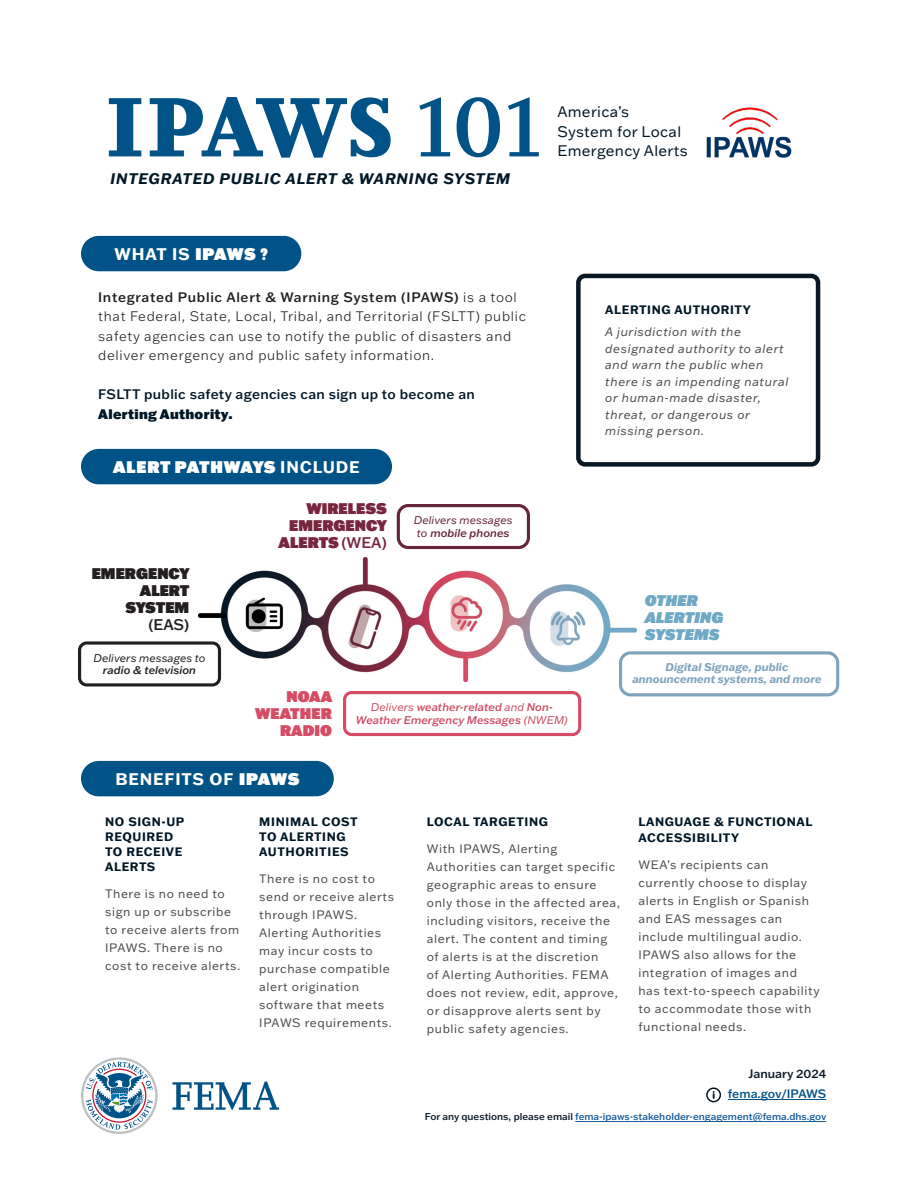
<style>
.page{position:relative;width:918px;height:1188px;background:#fff}
.page>*{position:absolute;margin:0;border:0;box-sizing:border-box;transform-origin:0 0}
.t1{font:900 87.6px "Joanna Nova";letter-spacing:-.04em;color:#005287}
.t2{font:700 16.5px "Franklin Gothic ATF";letter-spacing:.05em;color:#fff}
.t3{font:900 16.5px "Franklin Gothic ATF";letter-spacing:.03em;color:#fff}
.t4{font:900 15.15px/17px "Franklin Gothic ATF";color:#78253f;text-align:right}
.t5{font:italic 900 15.15px/17px "Franklin Gothic ATF";color:#70a9c5}
.t6{font:900 15.15px/17px "Franklin Gothic ATF";color:#231f20;text-align:right}
.t7{font:900 15.15px "Franklin Gothic ATF";color:#d64c64}
.t8{font:500 15.15px "Franklin Gothic ATF";color:#231f20}
.t9{font:15px/19.5px "Franklin Gothic ATF";letter-spacing:.02em;color:#001726}
.t10{font:italic 700 15px "Franklin Gothic ATF";letter-spacing:.05em;color:#001726}
.t11{font:300 13.5px/19.5px "Franklin Gothic ATF";letter-spacing:.05em;color:#231f20}
.t12{font:500 13.5px/19.5px "Franklin Gothic ATF";letter-spacing:.025em;color:#001726}
.t13{font:12px/18px "Franklin Gothic ATF";letter-spacing:.05em;color:#4b4c4d}
.t14{font:italic 12px/16.5px "Franklin Gothic ATF";letter-spacing:.05em;color:#4b4c4d}
.t15{font:700 12px/15px "Franklin Gothic ATF";letter-spacing:.05em;color:#001726}
.t16{font:500 12px "Franklin Gothic ATF";letter-spacing:-.01em;color:#005288}
.t17{font:500 12px "Franklin Gothic ATF";color:#091725}
.t18{font:italic 500 10.95px "Franklin Gothic ATF";color:#ce4d63}
.t19{font:italic 700 10.95px "Franklin Gothic ATF";color:#7da3bd}
.t20{font:italic 10.95px/12.6px "Franklin Gothic ATF";color:#231f20;text-align:center}
.t21{font:italic 10.95px "Franklin Gothic ATF";color:#65253a}
.t22{font:italic 500 10.95px "Franklin Gothic ATF";color:#65253a}
.t23{font:500 9.75px "Franklin Gothic ATF";color:#175d9e}
.s1{font-weight:500}
.s2{font-weight:900}
.s3{font-family:"Anchor";font-weight:900}
.s4{font-weight:700}
.s5{font-weight:400}
.s6{color:#091725}
</style>
<div class="page">
<div style="left:81px;top:449px;width:311px;height:35px;background:#005287;border-radius:18px"></div>
<div style="left:576px;top:274px;width:244px;height:193px;border:4px solid #0a1824;border-radius:7px"></div>
<div style="left:81px;top:761px;width:253px;height:35px;background:#005287;border-radius:18px"></div>
<svg style="left:173px;top:1082px;width:106px;height:28px"></svg>
<svg style="left:81px;top:1057px;width:77px;height:77px"></svg>
<img style="left:706px;top:107px;width:86px;height:51px">
<div style="left:81px;top:236px;width:220px;height:35px;background:#005287;border-radius:18px"></div>
<div style="left:343px;top:691px;width:238px;height:45px;border:3px solid #d64c64;border-radius:7px"></div>
<div style="left:397px;top:504px;width:133px;height:45px;border:3px solid #65253a;border-radius:10px"></div>
<img style="left:199px;top:557px;width:438px;height:125px">
<div style="left:78px;top:641px;width:143px;height:46px;border:3px solid #231f20;border-radius:7px"></div>
<div style="left:619px;top:651px;width:220px;height:45px;border:3px solid #7da3bd;border-radius:10px"></div>
<svg style="left:706px;top:1087px;width:15px;height:15px"></svg>
<hr style="left:728px;top:1099px;width:98px;height:1px;background:#005288">
<hr style="left:575px;top:1121px;width:251px;height:1px;background:#175d9e">
<p class="t1" style="left:104px;top:69px;width:438px">IPAWS <span class="s1">101</span></p>
<p class="t10" style="left:111px;top:168px;width:401px">INTEGRATED PUBLIC ALERT &amp; WARNING SYSTEM</p>
<p class="t9" style="left:557px;top:102px;width:132px">America’s<br>System for Local<br>Emergency Alerts</p>
<p class="t2" style="left:115px;top:243px;width:155px">WHAT IS <span class="s2">IPAWS</span> <span class="s3">?</span></p>
<p class="t11" style="left:98px;top:287px;width:429px"><span class="s1">Integrated Public Alert &amp; Warning System (IPAWS)</span> is a tool that Federal, State, Local, Tribal, and Territorial (FSLTT) public safety agencies can use to notify the public of disasters and deliver emergency and public safety information.</p>
<p class="t12" style="left:98px;top:384px;width:378px">FSLTT public safety agencies can sign up to become an<br><span class="s2">Alerting Authority.</span></p>
<p class="t3" style="left:113px;top:456px;width:248px">ALERT PATHWAYS <span class="s4">INCLUDE</span></p>
<p class="t6" style="left:92px;top:565px;width:99px">EMERGENCY<br>ALERT<br>SYSTEM</p>
<p class="t8" style="left:149px;top:615px;width:42px">(EAS)</p>
<p class="t4" style="left:279px;top:500px;width:110px">WIRELESS<br>EMERGENCY<br>ALERTS <span class="s1">(WEA)</span></p>
<p class="t21" style="left:414px;top:513px;width:100px">Delivers messages</p>
<p class="t22" style="left:417px;top:526px;width:94px"><span class="s5">to</span> mobile phones</p>
<p class="t15" style="left:605px;top:302px;width:147px">ALERTING AUTHORITY</p>
<p class="t14" style="left:605px;top:324px;width:185px">A jurisdiction with the designated authority to alert and warn the public when there is an impending natural or human-made disaster, threat, or dangerous or missing person.</p>
<p class="t5" style="left:645px;top:592px;width:80px">OTHER<br>ALERTING<br>SYSTEMS</p>
<p class="t20" style="left:93px;top:651px;width:114px">Delivers messages to <span class="s1">radio &amp; television</span></p>
<p class="t19" style="left:666px;top:659px;width:124px">Digital Signage, public</p>
<p class="t19" style="left:632px;top:672px;width:191px">announcement systems, and more</p>
<p class="t7" style="left:287px;top:686px;width:47px">NOAA</p>
<p class="t7" style="left:255px;top:703px;width:78px">WEATHER</p>
<p class="t7" style="left:280px;top:720px;width:53px">RADIO</p>
<p class="t2" style="left:115px;top:768px;width:186px">BENEFITS OF <span class="s2">IPAWS</span></p>
<p class="t18" style="left:371px;top:700px;width:183px"><span class="s5">Delivers</span> weather-related <span class="s5">and</span> Non-</p>
<p class="t18" style="left:356px;top:713px;width:213px">Weather Emergency Messages <span class="s5">(NWEM)</span></p>
<p class="t15" style="left:105px;top:814px;width:81px">NO SIGN-UP<br>REQUIRED</p>
<p class="t15" style="left:105px;top:844px;width:79px">TO RECEIVE</p>
<p class="t15" style="left:105px;top:859px;width:52px">ALERTS</p>
<p class="t13" style="left:105px;top:884px;width:137px">There is no need to sign up or subscribe to receive alerts from<br>IPAWS. There is no cost to receive alerts.</p>
<p class="t15" style="left:259px;top:814px;width:100px">MINIMAL COST<br>TO ALERTING<br>AUTHORITIES</p>
<p class="t13" style="left:259px;top:869px;width:136px">There is no cost to send or receive alerts through IPAWS.<br>Alerting Authorities may incur costs to purchase compatible alert origination software that meets<br>IPAWS requirements.</p>
<p class="t15" style="left:427px;top:814px;width:123px">LOCAL TARGETING</p>
<p class="t13" style="left:427px;top:839px;width:195px">With IPAWS, Alerting<br>Authorities can target specific geographic areas to ensure only those in the affected area, including visitors, receive the alert. The content and timing of alerts is at the discretion<br>of Alerting Authorities. FEMA does not review, edit, approve, or disapprove alerts sent by public safety agencies.</p>
<p class="t15" style="left:638px;top:813px;width:176px;line-height:16.5px">LANGUAGE &amp; FUNCTIONAL<br>ACCESSIBILITY</p>
<p class="t13" style="left:638px;top:856px;width:183px">WEA’s recipients can currently choose to display alerts in English or Spanish and EAS messages can include multilingual audio.<br>IPAWS also allows for the integration of images and has text-to-speech capability to accommodate those with functional needs.</p>
<p class="t17" style="left:749px;top:1066px;width:79px">January 2024</p>
<p class="t23" style="left:425px;top:1110px;width:403px"><span class="s6">For any questions, please email</span> fema-ipaws-stakeholder-engagement@fema.dhs.gov</p>
<p class="t16" style="left:728px;top:1086px;width:100px">fema.gov/IPAWS</p>
</div>
